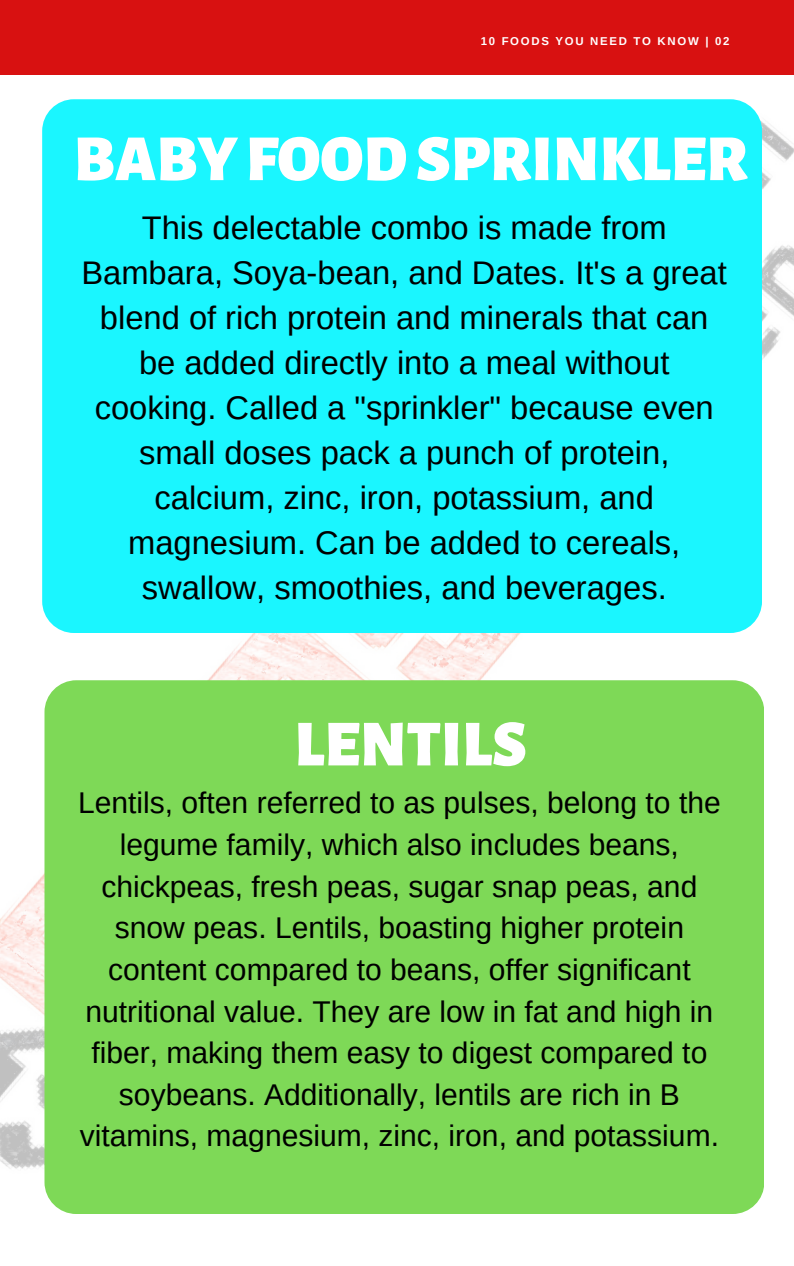
<style>
.page{position:relative;width:794px;height:1266px;background:#fff}
.page>*{position:absolute;margin:0;border:0;box-sizing:border-box;transform-origin:0 0}
.t1{font:900 65.7px "Alegreya Sans";color:#fff}
.t2{font:32.62px/44.9px "Arimo";color:#000;text-align:center}
.t3{font:30px/41.6px "Arimo";color:#000;text-align:center}
.t4{font:700 11.4px "Arimo";letter-spacing:.15em;color:#fff}
</style>
<div class="page">
<img style="left:0;top:99px;width:793px;height:1115px">
<div style="left:0;top:0;width:793px;height:75px;background:#d81111"></div>
<div style="left:42px;top:99px;width:719px;height:534px;background:#1af6ff;border-radius:32px"></div>
<div style="left:44px;top:680px;width:720px;height:534px;background:#7ed957;border-radius:32px"></div>
<p class="t4" style="left:480px;top:34px;width:250px">10 FOODS YOU NEED TO KNOW | 02</p>
<p class="t1" style="left:74px;top:128px;width:675px">BABYFOODSPRINKLER</p>
<h2 class="t2" style="left:81px;top:205px;width:646px">This delectable combo is made from Bambara, Soya-bean, and Dates. It's a great blend of rich protein and minerals that can be added directly into a meal without cooking. Called a "sprinkler" because even small doses pack a punch of protein, calcium, zinc, iron, potassium, and magnesium. Can be added to cereals, swallow, smoothies, and beverages.</h2>
<h1 class="t1" style="left:294px;top:713px;width:233px">LENTILS</h1>
<h2 class="t3" style="left:78px;top:782px;width:644px">Lentils, often referred to as pulses, belong to the legume family, which also includes beans, chickpeas, fresh peas, sugar snap peas, and snow peas. Lentils, boasting higher protein content compared to beans, offer significant nutritional value. They are low in fat and high in fiber, making them easy to digest compared to soybeans. Additionally, lentils are rich in B vitamins, magnesium, zinc, iron, and potassium.</h2>
</div>
